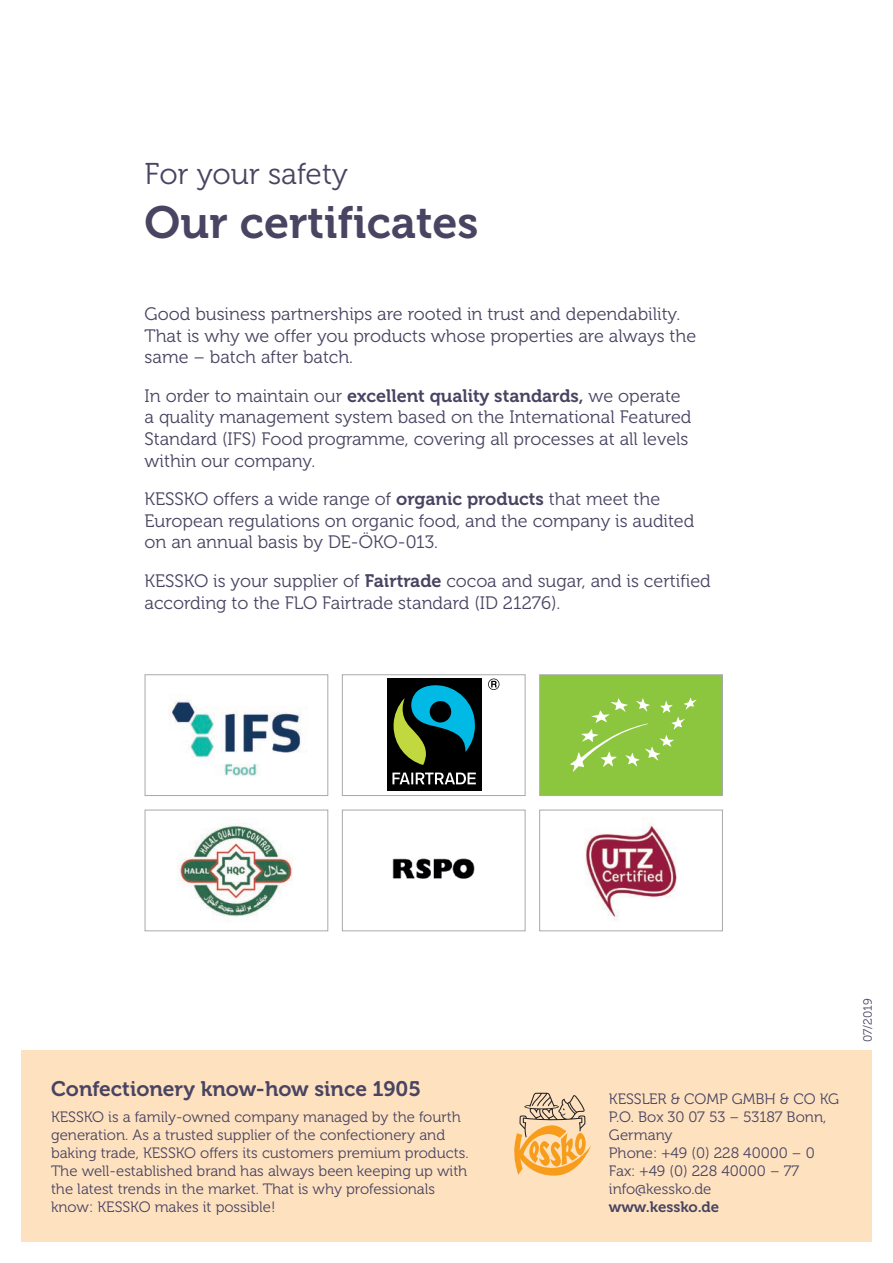
<style>
.page{position:relative;width:893px;height:1263px;background:#fff}
.page>*{position:absolute;margin:0;border:0;box-sizing:border-box;transform-origin:0 0}
.t1{font:45px "Museo 700";color:#494462}
.t2{font:30px "Museo 300";color:#494462}
.t3{font:21px "Museo 700";color:#494462}
.t4{font:18px/21.6px "Museo 300";color:#494462}
.t5{font:15px/18px "Museo 300";color:#494462}
.t6{font:15px "Museo 700";color:#494462}
.t7{font:12px "Museo 300";letter-spacing:.01em;color:#494462}
.s1{font-family:"Museo 700"}
</style>
<div class="page">
<div style="left:21px;top:1050px;width:851px;height:192px;background:#fee2c0"></div>
<svg style="left:514px;top:1093px;width:77px;height:83px"></svg>
<img style="left:392px;top:858px;width:83px;height:21px">
<div style="left:342px;top:810px;width:184px;height:121px;border:1px solid #a8a9ad"></div>
<svg style="left:488px;top:678px;width:11px;height:12px"></svg>
<div style="left:387px;top:678px;width:95px;height:113px;background:#000"></div>
<svg style="left:394px;top:685px;width:81px;height:80px"></svg>
<svg style="left:392px;top:772px;width:84px;height:12px"></svg>
<div style="left:342px;top:674px;width:184px;height:122px;border:1px solid #a8a9ad"></div>
<img style="left:585px;top:825px;width:92px;height:95px">
<div style="left:539px;top:810px;width:184px;height:121px;border:1px solid #a8a9ad"></div>
<div style="left:540px;top:675px;width:182px;height:120px;background:#8bc63e"></div>
<svg style="left:570px;top:698px;width:127px;height:74px"></svg>
<div style="left:539px;top:674px;width:184px;height:122px;border:1px solid #a8a9ad"></div>
<img style="left:178px;top:825px;width:115px;height:96px">
<div style="left:145px;top:810px;width:183px;height:121px;border:1px solid #a8a9ad"></div>
<img style="left:169px;top:700px;width:138px;height:76px">
<div style="left:145px;top:674px;width:183px;height:122px;border:1px solid #a8a9ad"></div>
<h2 class="t2" style="left:145px;top:158px;width:205px">For your safety</h2>
<h1 class="t1" style="left:145px;top:197px;width:335px">Our certificates</h1>
<p class="t4" style="left:145px;top:303px;width:553px">Good business partnerships are rooted in trust and dependability.<br>That is why we offer you products whose properties are always the same – batch after batch.</p>
<p class="t4" style="left:145px;top:385px;width:548px">In order to maintain our <span class="s1">excellent quality standards,</span> we operate a quality management system based on the International Featured Standard (IFS) Food programme, covering all processes at all levels within our company.</p>
<p class="t4" style="left:145px;top:488px;width:551px">KESSKO offers a wide range of <span class="s1">organic products</span> that meet the<br>European regulations on organic food, and the company is audited on an annual basis by DE-ÖKO-013.</p>
<p class="t4" style="left:145px;top:570px;width:568px">KESSKO is your supplier of <span class="s1">Fairtrade</span> cocoa and sugar, and is certified according to the FLO Fairtrade standard (ID 21276).</p>
<p class="t3" style="left:51px;top:1077px;width:371px">Confectionery know-how since 1905</p>
<p class="t5" style="left:51px;top:1108px;width:419px">KESSKO is a family-owned company managed by the fourth generation. As a trusted supplier of the confectionery and baking trade, KESSKO offers its customers premium products.<br>The well-established brand has always been keeping up with the latest trends in the market. That is why professionals know: KESSKO makes it possible!</p>
<p class="t5" style="left:609px;top:1090px;width:232px">KESSLER &amp; COMP GMBH &amp; CO KG<br>P.O. Box 30 07 53 – 53187 Bonn,<br>Germany<br>Phone: +49 (0) 228 40000 – 0<br>Fax: +49 (0) 228 40000 – 77 info@kessko.de</p>
<p class="t6" style="left:609px;top:1199px;width:112px">www.kessko.de</p>
<p class="t7" style="left:861px;top:1042px;width:45px;rotate:-90deg">07/2019</p>
</div>
